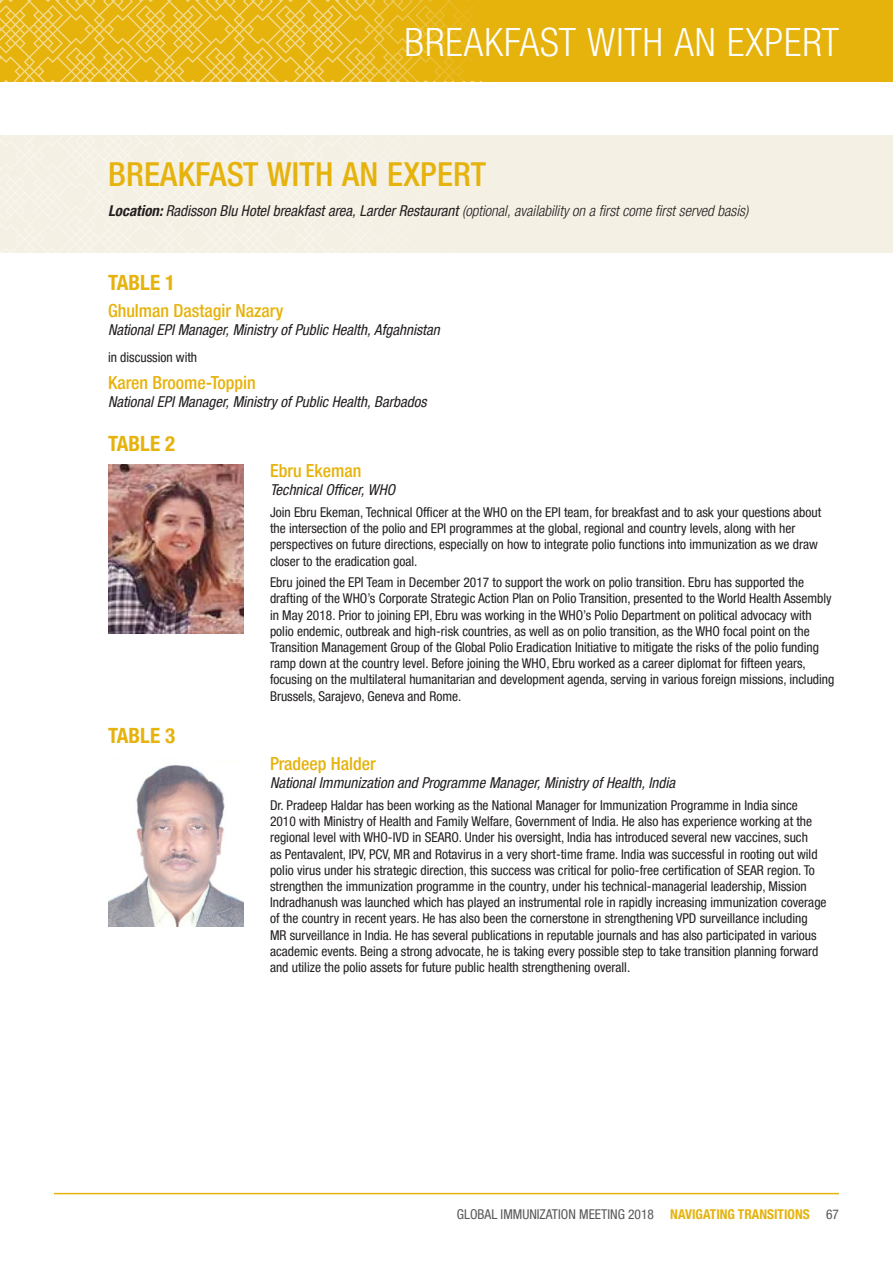
<style>
.page{position:relative;width:893px;height:1263px;background:#fff}
.page>*{position:absolute;margin:0;border:0;box-sizing:border-box;transform-origin:0 0}
.t1{font:300 condensed 39px "Helvetica Neue LTW1 G";letter-spacing:.025em;color:#fff}
.body_copy{font:500 condensed 33px "Helvetica Neue LTW1 G";letter-spacing:.01em;color:#e6b20c}
.body_copy-2{font:700 condensed 21px "Helvetica Neue LTW1 G";color:#e6b20c}
.body_copy-3{font:500 condensed 18px "Helvetica Neue LTW1 G";color:#e6b20c}
.body_copy-4{font:italic condensed 15px "Helvetica Neue LTW1 G";color:#231f20}
.body_copy-5{font:italic 300 condensed 15px "Helvetica Neue LTW1 G";color:#231f20}
.body_copy-6{font:condensed 13.5px/16.2px "Helvetica Neue LTW1 G";color:#231f20}
.t2{font:condensed 13.5px "Helvetica Neue LTW1 G";color:#57585a}
.s1{font-weight:700}
.s2{font-weight:400}
.s3{font-weight:700;color:#e6b20c}
</style>
<div class="page">
<div style="left:0;top:135px;width:893px;height:118px;background:#f4f0e3"></div>
<svg style="left:0;top:135px;width:340px;height:118px"></svg>
<div style="left:0;top:0;width:893px;height:81px;background:#e6b20c"></div>
<svg style="left:0;top:0;width:340px;height:81px"></svg>
<hr style="left:54px;top:1193px;width:785px;height:1px;background:#e6b20c">
<svg style="left:340px;top:0;width:135px;height:81px"></svg>
<img style="left:108px;top:464px;width:135px;height:169px">
<img style="left:108px;top:765px;width:135px;height:161px">
<p class="t1" style="left:405px;top:20px;width:436px">BREAKFAST WITH AN EXPERT</p>
<p class="body_copy" style="left:108px;top:155px;width:379px">BREAKFAST WITH AN EXPERT</p>
<p class="body_copy-5" style="left:108px;top:202px;width:642px"><span class="s1">Location:</span> <span class="s2">Radisson Blu Hotel breakfast area, Larder Restaurant</span> (optional, availability on a first come first served basis)</p>
<p class="body_copy-2" style="left:108px;top:270px;width:69px">TABLE 1</p>
<p class="body_copy-3" style="left:108px;top:299px;width:177px">Ghulman Dastagir Nazary</p>
<p class="body_copy-4" style="left:108px;top:320px;width:333px">National EPI Manager, Ministry of Public Health, Afgahnistan</p>
<p class="body_copy-6" style="left:108px;top:349px;width:91px">in discussion with</p>
<p class="body_copy-3" style="left:108px;top:371px;width:149px">Karen Broome-Toppin</p>
<p class="body_copy-4" style="left:108px;top:392px;width:320px">National EPI Manager, Ministry of Public Health, Barbados</p>
<p class="body_copy-2" style="left:108px;top:431px;width:69px">TABLE 2</p>
<p class="body_copy-2" style="left:108px;top:723px;width:69px">TABLE 3</p>
<p class="body_copy-3" style="left:270px;top:460px;width:93px">Ebru Ekeman</p>
<p class="body_copy-4" style="left:270px;top:481px;width:127px">Technical Officer, WHO</p>
<p class="body_copy-6" style="left:270px;top:504px;width:553px">Join Ebru Ekeman, Technical Officer at the WHO on the EPI team, for breakfast and to ask your questions about the intersection of the polio and EPI programmes at the global, regional and country levels, along with her perspectives on future directions, especially on how to integrate polio functions into immunization as we draw closer to the eradication goal.</p>
<p class="body_copy-6" style="left:270px;top:574px;width:566px">Ebru joined the EPI Team in December 2017 to support the work on polio transition. Ebru has supported the drafting of the WHO’s Corporate Strategic Action Plan on Polio Transition, presented to the World Health Assembly in May 2018. Prior to joining EPI, Ebru was working in the WHO’s Polio Department on political advocacy with polio endemic, outbreak and high-risk countries, as well as on polio transition, as the WHO focal point on the Transition Management Group of the Global Polio Eradication Initiative to mitigate the risks of the polio funding ramp down at the country level. Before joining the WHO, Ebru worked as a career diplomat for fifteen years, focusing on the multilateral humanitarian and development agenda, serving in various foreign missions, including Brussels, Sarajevo, Geneva and Rome.</p>
<p class="body_copy-3" style="left:270px;top:753px;width:107px">Pradeep Halder</p>
<p class="body_copy-4" style="left:270px;top:774px;width:407px">National Immunization and Programme Manager, Ministry of Health, India</p>
<p class="body_copy-6" style="left:270px;top:797px;width:558px">Dr. Pradeep Haldar has been working as the National Manager for Immunization Programme in India since 2010 with Ministry of Health and Family Welfare, Government of India. He also has experience working at the regional level with WHO-IVD in SEARO. Under his oversight, India has introduced several new vaccines, such<br>as Pentavalent, IPV, PCV, MR and Rotavirus in a very short-time frame. India was successful in rooting out wild polio virus under his strategic direction, this success was critical for polio-free certification of SEAR region. To strengthen the immunization programme in the country, under his technical-managerial leadership, Mission Indradhanush was launched which has played an instrumental role in rapidly increasing immunization coverage of the country in recent years. He has also been the cornerstone in strengthening VPD surveillance including MR surveillance in India. He has several publications in reputable journals and has also participated in various academic events. Being a strong advocate, he is taking every possible step to take transition planning forward and utilize the polio assets for future public health strengthening overall.</p>
<p class="t2" style="left:457px;top:1206px;width:384px">GLOBAL IMMUNIZATION MEETING 2018 <span class="s3">NAVIGATING TRANSITIONS</span> 67</p>
</div>
